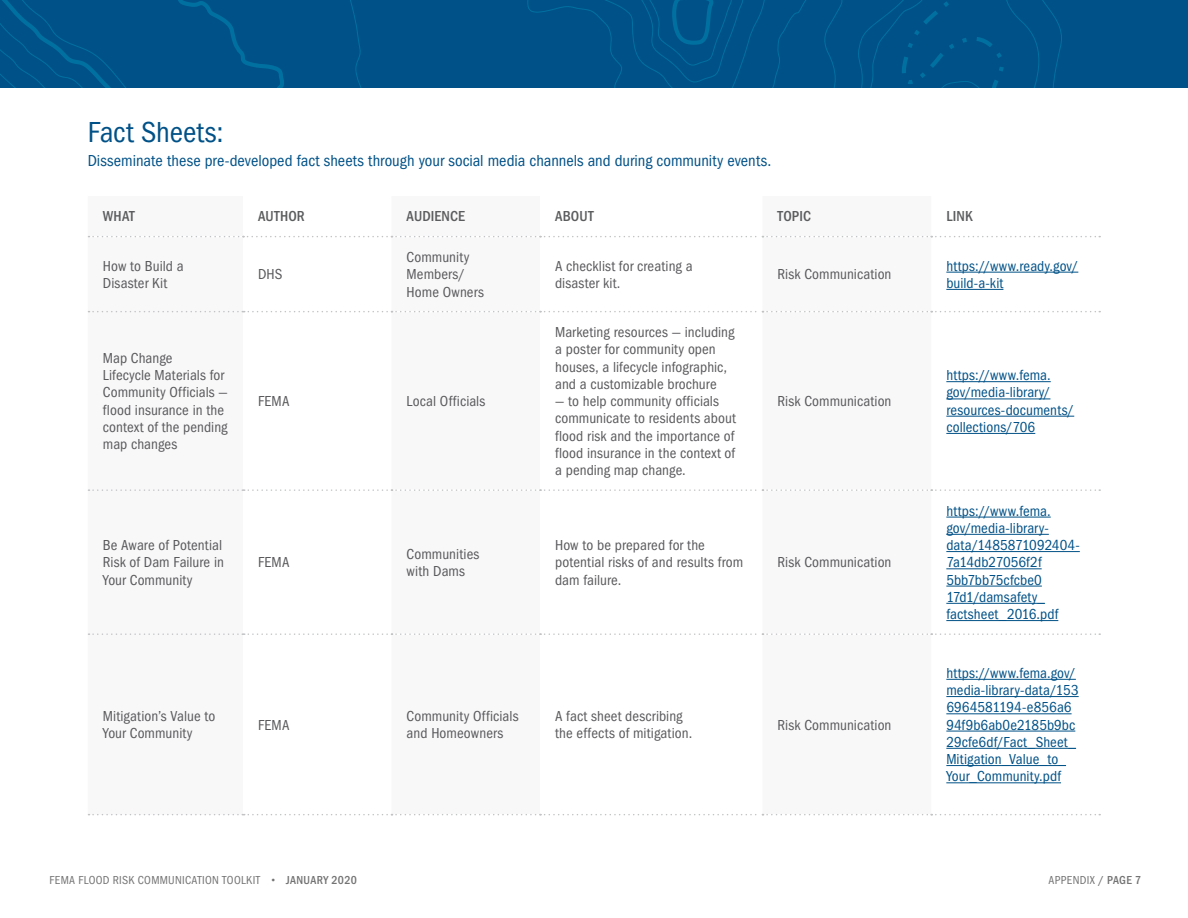
<style>
.page{position:relative;width:1188px;height:918px;background:#fff}
.page>*{position:absolute;margin:0;border:0;box-sizing:border-box;transform-origin:0 0}
.t1{font:condensed 30px "ITC Franklin Gothic Std";letter-spacing:-.005em;color:#005187}
.t2{font:condensed 16.5px "ITC Franklin Gothic Std";color:#005187}
.t3{font:condensed 15px/17.2px "ITC Franklin Gothic Std";letter-spacing:.005em;color:#5a5a5d}
.t4{font:condensed 15px/17.2px "ITC Franklin Gothic Std";letter-spacing:.005em;color:#005187}
.t5{font:500 condensed 15px "ITC Franklin Gothic Std";letter-spacing:.01em;color:#5b5c5d}
.t6{font:condensed 12px "ITC Franklin Gothic Std";letter-spacing:.025em;color:#737373}
.s1{font-weight:500;font-stretch:normal}
.s2{font-weight:500}
</style>
<div class="page">
<div style="left:0;top:0;width:1188px;height:87px;background:#005187"></div>
<svg style="left:88px;top:311px;width:1012px;height:1px"></svg>
<svg style="left:88px;top:489px;width:1012px;height:2px"></svg>
<svg style="left:88px;top:633px;width:1012px;height:2px"></svg>
<svg style="left:88px;top:814px;width:1012px;height:1px"></svg>
<svg style="left:88px;top:236px;width:1012px;height:1px"></svg>
<hr style="left:946px;top:272px;width:132px;height:1px;background:#005187">
<hr style="left:946px;top:289px;width:57px;height:1px;background:#005187">
<hr style="left:946px;top:381px;width:105px;height:1px;background:#005187">
<hr style="left:946px;top:399px;width:104px;height:1px;background:#005187">
<hr style="left:946px;top:416px;width:128px;height:1px;background:#005187">
<hr style="left:946px;top:433px;width:89px;height:1px;background:#005187">
<hr style="left:946px;top:517px;width:105px;height:1px;background:#005187">
<hr style="left:946px;top:534px;width:103px;height:1px;background:#005187">
<hr style="left:946px;top:551px;width:134px;height:1px;background:#005187">
<hr style="left:946px;top:568px;width:96px;height:1px;background:#005187">
<hr style="left:946px;top:586px;width:96px;height:1px;background:#005187">
<hr style="left:946px;top:603px;width:99px;height:1px;background:#005187">
<hr style="left:946px;top:620px;width:112px;height:1px;background:#005187">
<hr style="left:946px;top:679px;width:130px;height:1px;background:#005187">
<hr style="left:946px;top:696px;width:133px;height:1px;background:#005187">
<hr style="left:946px;top:713px;width:126px;height:1px;background:#005187">
<hr style="left:946px;top:731px;width:129px;height:1px;background:#005187">
<hr style="left:946px;top:748px;width:130px;height:1px;background:#005187">
<hr style="left:946px;top:765px;width:120px;height:1px;background:#005187">
<hr style="left:946px;top:782px;width:115px;height:1px;background:#005187">
<h3 class="t1" style="left:88px;top:115px;width:137px">Fact Sheets:</h3>
<p class="t2" style="left:88px;top:151px;width:685px">Disseminate these pre-developed fact sheets through your social media channels and during community events.</p>
<p class="t5" style="left:103px;top:208px;width:33px">WHAT</p>
<p class="t5" style="left:258px;top:208px;width:48px">AUTHOR</p>
<p class="t5" style="left:407px;top:208px;width:60px">AUDIENCE</p>
<p class="t5" style="left:555px;top:208px;width:40px">ABOUT</p>
<p class="t5" style="left:778px;top:208px;width:35px">TOPIC</p>
<p class="t5" style="left:946px;top:208px;width:28px">LINK</p>
<p class="t3" style="left:103px;top:257px;width:82px">How to Build a<br>Disaster Kit</p>
<p class="t3" style="left:258px;top:266px;width:26px">DHS</p>
<p class="t3" style="left:407px;top:249px;width:79px">Community<br>Members/<br>Home Owners</p>
<p class="t3" style="left:555px;top:257px;width:139px">A checklist for creating a disaster kit.</p>
<p class="t3" style="left:778px;top:266px;width:115px">Risk Communication</p>
<p class="t4" style="left:946px;top:257px;width:134px">https://www.ready.gov/ build-a-kit</p>
<p class="t3" style="left:103px;top:349px;width:126px">Map Change<br>Lifecycle Materials for<br>Community Officials — flood insurance in the context of the pending map changes</p>
<p class="t3" style="left:103px;top:537px;width:123px">Be Aware of Potential<br>Risk of Dam Failure in<br>Your Community</p>
<p class="t3" style="left:258px;top:393px;width:33px">FEMA</p>
<p class="t3" style="left:407px;top:393px;width:80px">Local Officials</p>
<p class="t3" style="left:555px;top:324px;width:181px">Marketing resources — including a poster for community open houses, a lifecycle infographic, and a customizable brochure</p>
<p class="t3" style="left:555px;top:393px;width:182px">— to help community officials communicate to residents about flood risk and the importance of flood insurance in the context of a pending map change.</p>
<p class="t3" style="left:778px;top:393px;width:115px">Risk Communication</p>
<p class="t3" style="left:258px;top:554px;width:33px">FEMA</p>
<p class="t3" style="left:407px;top:545px;width:74px">Communities with Dams</p>
<p class="t3" style="left:555px;top:537px;width:190px">How to be prepared for the potential risks of and results from dam failure.</p>
<p class="t3" style="left:778px;top:554px;width:115px">Risk Communication</p>
<p class="t3" style="left:103px;top:707px;width:114px">Mitigation’s Value to<br>Your Community</p>
<p class="t3" style="left:258px;top:716px;width:33px">FEMA</p>
<p class="t3" style="left:407px;top:707px;width:113px">Community Officials and Homeowners</p>
<p class="t3" style="left:555px;top:707px;width:139px">A fact sheet describing the effects of mitigation.</p>
<p class="t3" style="left:778px;top:716px;width:115px">Risk Communication</p>
<p class="t4" style="left:946px;top:367px;width:129px">https://www.fema. gov/media-library/ resources-documents/ collections/706</p>
<p class="t4" style="left:946px;top:502px;width:135px">https://www.fema. gov/media-library&shy;data/1485871092404-<br>7a14db27056f2f<br>5bb7bb75cfcbe0<br>17d1/damsafety_ factsheet_2016.pdf</p>
<p class="t4" style="left:946px;top:664px;width:134px">https://www.fema.gov/ media-library-data/153<br>6964581194-e856a6<br>94f9b6ab0e2185b9bc<br>29cfe6df/Fact_Sheet_<br>Mitigation_Value_to_<br>Your_Community.pdf</p>
<p class="t6" style="left:50px;top:873px;width:309px">FEMA FLOOD RISK COMMUNICATION TOOLKIT <span class="s1">•</span> <span class="s2">JANUARY 2020</span></p>
<p class="t6" style="left:1049px;top:873px;width:94px">APPENDIX <span class="s2">/ PAGE 7</span></p>
</div>
